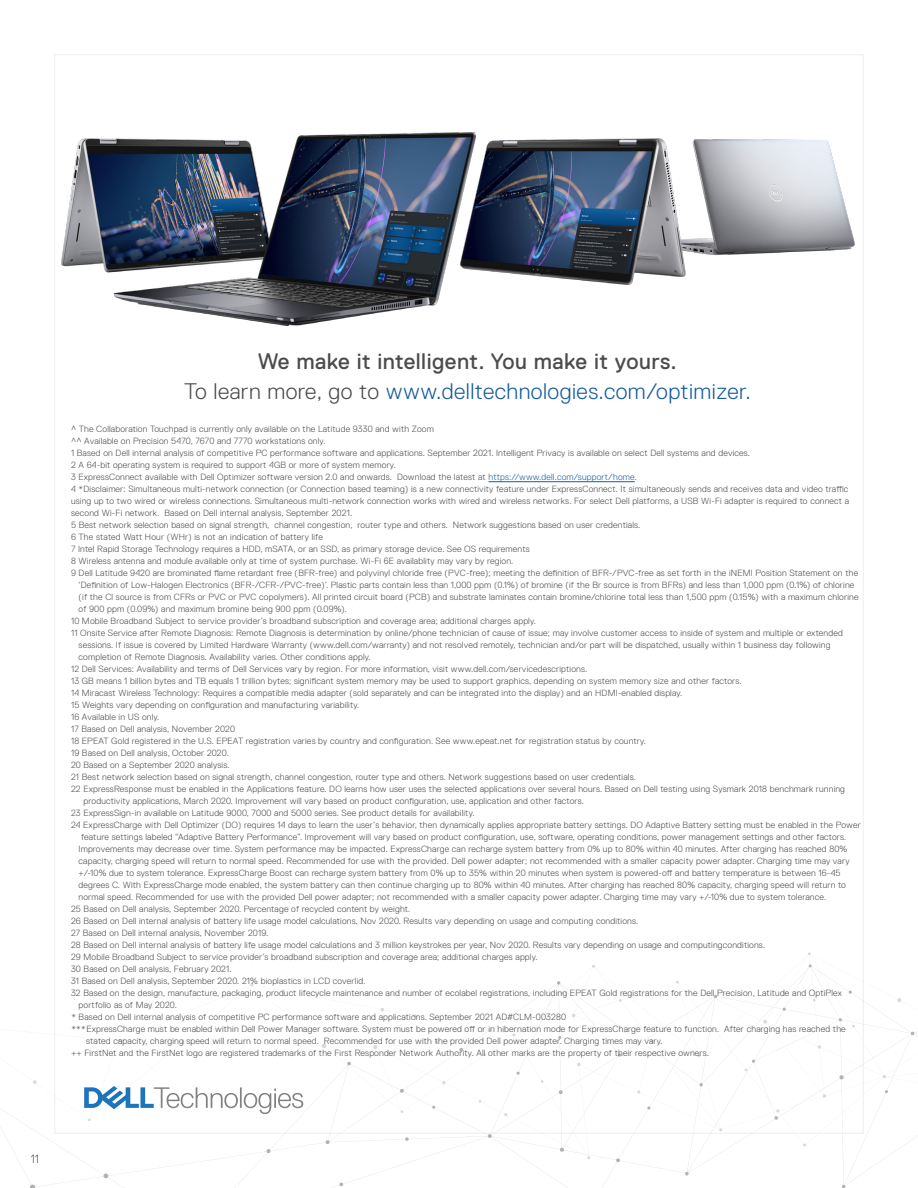
<style>
.page{position:relative;width:918px;height:1188px;background:#fff}
.page>*{position:absolute;margin:0;border:0;box-sizing:border-box;transform-origin:0 0}
.t1{font:300 22.5px "Dell Replica";letter-spacing:.02em;color:#175d9e}
.t2{font:22.5px "Dell Replica";letter-spacing:.02em;color:#4b4c4d}
.t3{font:300 12px "Dell Replica";color:#4b4c4d}
.t4{font:300 9px/12px "Dell Replica";letter-spacing:.02em;color:#4b4c4d}
.s1{color:#4b4c4d}
.s2{color:#175d9e}
</style>
<div class="page">
<svg style="left:0;top:937px;width:918px;height:251px"></svg>
<svg style="left:685px;top:1172px;width:4px;height:4px"></svg>
<svg style="left:839px;top:1075px;width:5px;height:4px"></svg>
<svg style="left:808px;top:964px;width:4px;height:3px"></svg>
<svg style="left:557px;top:981px;width:3px;height:4px"></svg>
<svg style="left:616px;top:1158px;width:4px;height:4px"></svg>
<svg style="left:559px;top:1090px;width:4px;height:4px"></svg>
<svg style="left:400px;top:1089px;width:4px;height:4px"></svg>
<svg style="left:266px;top:1149px;width:5px;height:4px"></svg>
<svg style="left:339px;top:1183px;width:4px;height:3px"></svg>
<svg style="left:103px;top:1173px;width:5px;height:5px"></svg>
<svg style="left:560px;top:1148px;width:4px;height:4px"></svg>
<svg style="left:618px;top:1053px;width:3px;height:4px"></svg>
<svg style="left:774px;top:1109px;width:6px;height:11px"></svg>
<svg style="left:326px;top:1140px;width:4px;height:4px"></svg>
<svg style="left:347px;top:1062px;width:4px;height:3px"></svg>
<svg style="left:459px;top:1048px;width:4px;height:4px"></svg>
<svg style="left:488px;top:1134px;width:4px;height:4px"></svg>
<svg style="left:405px;top:1137px;width:4px;height:4px"></svg>
<svg style="left:699px;top:1083px;width:4px;height:3px"></svg>
<svg style="left:647px;top:1106px;width:4px;height:4px"></svg>
<svg style="left:516px;top:1072px;width:4px;height:3px"></svg>
<svg style="left:30px;top:1185px;width:5px;height:3px"></svg>
<svg style="left:84px;top:1086px;width:219px;height:35px"></svg>
<img style="left:62px;top:133px;width:792px;height:192px">
<hr style="left:489px;top:481px;width:146px;height:1px;background:#175d9e">
<p class="t2" style="left:258px;top:349px;width:421px">We make it intelligent. You make it yours.</p>
<p class="t1" style="left:184px;top:379px;width:568px"><span class="s1">To learn more, go to</span> www.delltechnologies.com/optimizer.</p>
<p class="t4" style="left:71px;top:423px;width:681px">^ The Collaboration Touchpad is currently only available on the Latitude 9330 and with Zoom<br>^^ Available on Precision 5470, 7670 and 7770 workstations only.<br>1 Based on Dell internal analysis of competitive PC performance software and applications. September 2021. Intelligent Privacy is available on select Dell systems and devices.</p>
<p class="t4" style="left:71px;top:459px;width:326px">2 A 64-bit operating system is required to support 4GB or more of system memory.</p>
<p class="t4" style="left:71px;top:471px;width:567px">3 ExpressConnect available with Dell Optimizer software version 2.0 and onwards. Download the latest at <span class="s2">https://www.dell.com/support/home</span>.</p>
<p class="t4" style="left:71px;top:483px;width:779px">4 *Disclaimer: Simultaneous multi-network connection (or Connection based teaming) is a new connectivity feature under ExpressConnect. It simultaneously sends and receives data and video traffic</p>
<p class="t4" style="left:71px;top:495px;width:780px">using up to two wired or wireless connections. Simultaneous multi-network connection works with wired and wireless networks. For select Dell platforms, a USB Wi-Fi adapter is required to connect a second Wi-Fi network. Based on Dell internal analysis, September 2021.</p>
<p class="t4" style="left:71px;top:519px;width:571px">5 Best network selection based on signal strength, channel congestion, router type and others. Network suggestions based on user credentials.</p>
<p class="t4" style="left:71px;top:531px;width:253px">6 The stated Watt Hour (WHr) is not an indication of battery life</p>
<p class="t4" style="left:71px;top:543px;width:460px">7 Intel Rapid Storage Technology requires a HDD, mSATA, or an SSD, as primary storage device. See OS requirements</p>
<p class="t4" style="left:71px;top:555px;width:444px">8 Wireless antenna and module available only at time of system purchase. Wi-Fi 6E availablity may vary by region.</p>
<p class="t4" style="left:78px;top:567px;width:782px;text-indent:-7px">9 Dell Latitude 9420 are brominated flame retardant free (BFR-free) and polyvinyl chloride free (PVC-free); meeting the definition of BFR-/PVC-free as set forth in the iNEMI Position Statement on the ‘Definition of Low-Halogen Electronics (BFR-/CFR-/PVC-free)’. Plastic parts contain less than 1,000 ppm (0.1%) of bromine (if the Br source is from BFRs) and less than 1,000 ppm (0.1%) of chlorine (if the Cl source is from CFRs or PVC or PVC copolymers). All printed circuit board (PCB) and substrate laminates contain bromine/chlorine total less than 1,500 ppm (0.15%) with a maximum chlorine of 900 ppm (0.09%) and maximum bromine being 900 ppm (0.09%).</p>
<p class="t4" style="left:71px;top:615px;width:467px">10 Mobile Broadband Subject to service provider’s broadband subscription and coverage area; additional charges apply.</p>
<p class="t4" style="left:79px;top:627px;width:766px;text-indent:-8px">11 Onsite Service after Remote Diagnosis: Remote Diagnosis is determination by online/phone technician of cause of issue; may involve customer access to inside of system and multiple or extended sessions. If issue is covered by Limited Hardware Warranty (www.dell.com/warranty) and not resolved remotely, technician and/or part will be dispatched, usually within 1 business day following completion of Remote Diagnosis. Availability varies. Other conditions apply.</p>
<p class="t4" style="left:71px;top:663px;width:518px">12 Dell Services: Availability and terms of Dell Services vary by region. For more information, visit www.dell.com/servicedescriptions.</p>
<p class="t4" style="left:71px;top:675px;width:672px">13 GB means 1 billion bytes and TB equals 1 trillion bytes; significant system memory may be used to support graphics, depending on system memory size and other factors.</p>
<p class="t4" style="left:71px;top:687px;width:613px">14 Miracast Wireless Technology: Requires a compatible media adapter (sold separately and can be integrated into the display) and an HDMI-enabled display.</p>
<p class="t4" style="left:71px;top:699px;width:290px">15 Weights vary depending on configuration and manufacturing variability.</p>
<p class="t4" style="left:71px;top:711px;width:90px">16 Available in US only.</p>
<p class="t4" style="left:71px;top:723px;width:166px">17 Based on Dell analysis, November 2020</p>
<p class="t4" style="left:71px;top:735px;width:577px">18 EPEAT Gold registered in the U.S. EPEAT registration varies by country and configuration. See www.epeat.net for registration status by country.</p>
<p class="t4" style="left:71px;top:747px;width:159px">19 Based on Dell analysis, October 2020.</p>
<p class="t4" style="left:71px;top:759px;width:160px">20 Based on a September 2020 analysis.</p>
<p class="t4" style="left:71px;top:771px;width:566px">21 Best network selection based on signal strength, channel congestion, router type and others. Network suggestions based on user credentials.</p>
<p class="t4" style="left:84px;top:783px;width:763px;text-indent:-13px">22 ExpressResponse must be enabled in the Applications feature. DO learns how user uses the selected applications over several hours. Based on Dell testing using Sysmark 2018 benchmark running productivity applications, March 2020. Improvement will vary based on product configuration, use, application and other factors.</p>
<p class="t4" style="left:71px;top:807px;width:405px">23 ExpressSign-in available on Latitude 9000, 7000 and 5000 series. See product details for availability.</p>
<p class="t4" style="left:79px;top:819px;width:784px;text-indent:-8px">24 ExpressCharge with Dell Optimizer (DO) requires 14 days to learn the user’s behavior, then dynamically applies appropriate battery settings. DO Adaptive Battery setting must be enabled in the Power feature settings labeled “Adaptive Battery Performance”. Improvement will vary based on product configuration, use, software, operating conditions, power management settings and other factors.<br>Improvements may decrease over time. System performance may be impacted. ExpressCharge can recharge system battery from 0% up to 80% within 40 minutes. After charging has reached 80% capacity, charging speed will return to normal speed. Recommended for use with the provided. Dell power adapter; not recommended with a smaller capacity power adapter. Charging time may vary +/-10% due to system tolerance. ExpressCharge Boost can recharge system battery from 0% up to 35% within 20 minutes when system is powered-off and battery temperature is between 16-45 degrees C. With ExpressCharge mode enabled, the system battery can then continue charging up to 80% within 40 minutes. After charging has reached 80% capacity, charging speed will return to normal speed. Recommended for use with the provided Dell power adapter; not recommended with a smaller capacity power adapter. Charging time may vary +/-10% due to system tolerance.</p>
<p class="t4" style="left:71px;top:903px;width:341px">25 Based on Dell analysis, September 2020. Percentage of recycled content by weight.</p>
<p class="t4" style="left:71px;top:915px;width:569px">26 Based on Dell internal analysis of battery life usage model calculations, Nov 2020. Results vary depending on usage and computing conditions.</p>
<p class="t4" style="left:71px;top:927px;width:199px">27 Based on Dell internal analysis, November 2019.</p>
<p class="t4" style="left:71px;top:939px;width:696px">28 Based on Dell internal analysis of battery life usage model calculations and 3 million keystrokes per year, Nov 2020. Results vary depending on usage and computingconditions.</p>
<p class="t4" style="left:71px;top:951px;width:468px">29 Mobile Broadband Subject to service provider’s broadband subscription and coverage area; additional charges apply.</p>
<p class="t4" style="left:71px;top:963px;width:162px">30 Based on Dell analysis, February 2021.</p>
<p class="t4" style="left:71px;top:975px;width:296px">31 Based on Dell analysis, September 2020. 21% bioplastics in LCD coverlid.</p>
<p class="t4" style="left:71px;top:987px;width:773px">32 Based on the design, manufacture, packaging, product lifecycle maintenance and number of ecolabel registrations, including EPEAT Gold registrations for the Dell Precision, Latitude and OptiPlex</p>
<p class="t4" style="left:79px;top:999px;width:100px">portfolio as of May 2020.</p>
<p class="t4" style="left:71px;top:1011px;width:497px">* Based on Dell internal analysis of competitive PC performance software and applications. September 2021 AD#CLM-003280</p>
<p class="t4" style="left:71px;top:1023px;width:776px">***ExpressCharge must be enabled within Dell Power Manager software. System must be powered off or in hibernation mode for ExpressCharge feature to function. After charging has reached the</p>
<p class="t4" style="left:86px;top:1035px;width:578px">stated capacity, charging speed will return to normal speed. Recommended for use with the provided Dell power adapter. Charging times may vary.</p>
<p class="t4" style="left:71px;top:1047px;width:640px">++ FirstNet and the FirstNet logo are registered trademarks of the First Responder Network Authority. All other marks are the property of their respective owners.</p>
<p class="t3" style="left:31px;top:1152px;width:10px">11</p>
</div>
